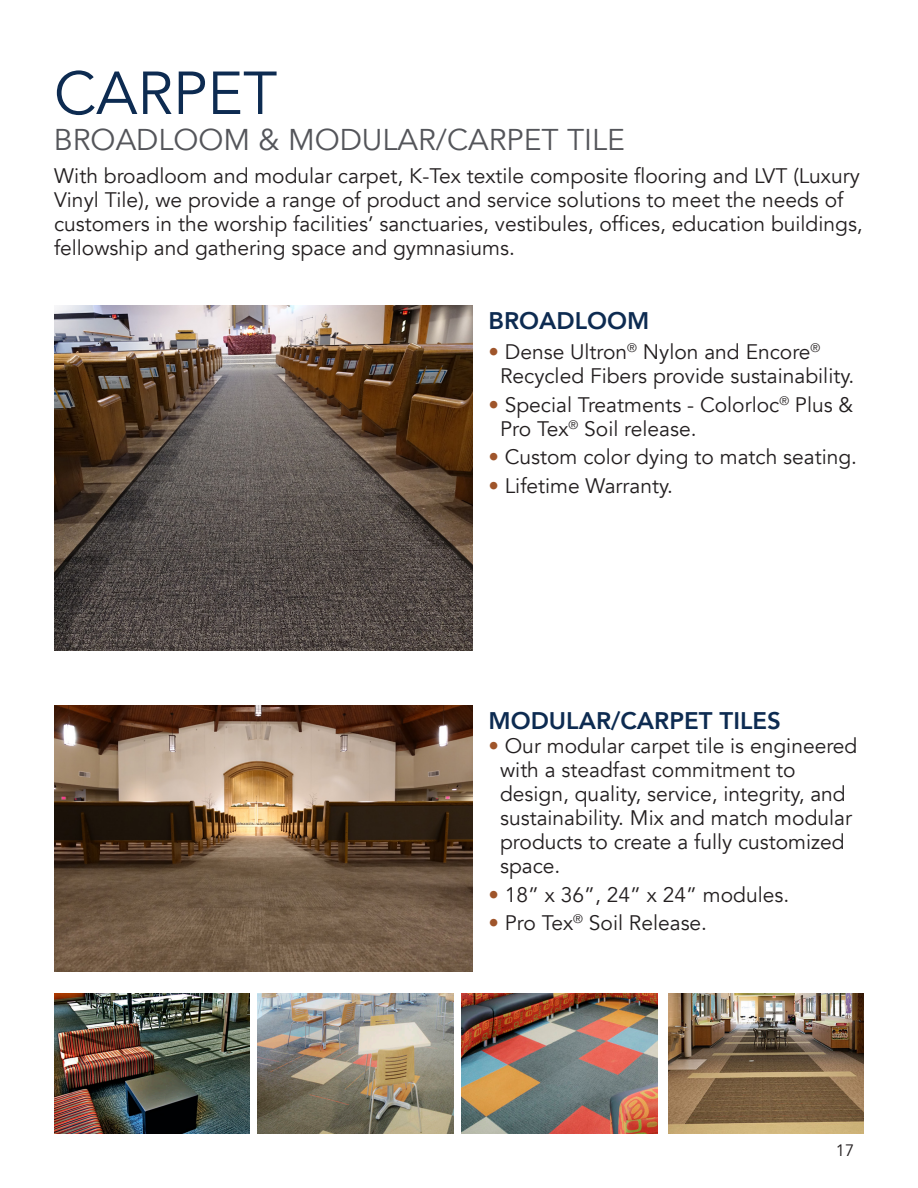
<style>
.page{position:relative;width:918px;height:1188px;background:#fff}
.page>*{position:absolute;margin:0;border:0;box-sizing:border-box;transform-origin:0 0}
.t1{font:60px "Avenir";color:#0d2b51}
.t2{font:30px "Avenir";color:#54555a}
.t3{font:800 24px "Avenir";color:#0d2b51}
.t4{font:21px/24px "Avenir";color:#231f20}
.t5{font:16.5px "Avenir";color:#231f20}
.s1{color:#9f552b}
</style>
<div class="page">
<img style="left:54px;top:305px;width:419px;height:345px">
<img style="left:54px;top:705px;width:419px;height:267px">
<img style="left:54px;top:994px;width:195px;height:140px">
<img style="left:258px;top:994px;width:195px;height:140px">
<img style="left:668px;top:994px;width:196px;height:140px">
<img style="left:462px;top:994px;width:195px;height:140px">
<p class="t1" style="left:54px;top:58px;width:225px">CARPET</p>
<p class="t2" style="left:54px;top:122px;width:573px">BROADLOOM &amp; MODULAR/CARPET TILE</p>
<p class="t4" style="left:54px;top:164px;width:810px">With broadloom and modular carpet, K-Tex textile composite flooring and LVT (Luxury Vinyl Tile), we provide a range of product and service solutions to meet the needs of customers in the worship facilities’ sanctuaries, vestibules, offices, education buildings, fellowship and gathering space and gymnasiums.</p>
<p class="t3" style="left:488px;top:302px;width:162px">BROADLOOM</p>
<p class="t4" style="left:488px;top:340px;width:333px"><span class="s1">•</span> Dense Ultron<sup>®</sup> Nylon and Encore<sup>®</sup></p>
<p class="t4" style="left:500px;top:364px;width:356px">Recycled Fibers provide sustainability.</p>
<p class="t4" style="left:488px;top:393px;width:366px"><span class="s1">•</span> Special Treatments - Colorloc<sup>®</sup> Plus &amp;</p>
<p class="t4" style="left:500px;top:417px;width:198px">Pro Tex<sup>®</sup> Soil release.</p>
<p class="t4" style="left:488px;top:445px;width:370px"><span class="s1">•</span> Custom color dying to match seating.</p>
<p class="t4" style="left:488px;top:474px;width:186px"><span class="s1">•</span> Lifetime Warranty.</p>
<p class="t3" style="left:488px;top:702px;width:294px">MODULAR/CARPET TILES</p>
<p class="t4" style="left:488px;top:735px;width:370px"><span class="s1">•</span> Our modular carpet tile is engineered</p>
<p class="t4" style="left:500px;top:759px;width:297px">with a steadfast commitment to</p>
<p class="t4" style="left:500px;top:783px;width:347px">design, quality, service, integrity, and</p>
<p class="t4" style="left:500px;top:807px;width:353px">sustainability. Mix and match modular</p>
<p class="t4" style="left:500px;top:831px;width:346px">products to create a fully customized</p>
<p class="t4" style="left:500px;top:855px;width:62px">space.</p>
<p class="t4" style="left:488px;top:883px;width:302px"><span class="s1">•</span> 18” x 36”, 24” x 24” modules.</p>
<p class="t4" style="left:488px;top:912px;width:220px"><span class="s1">•</span> Pro Tex<sup>®</sup> Soil Release.</p>
<p class="t5" style="left:836px;top:1140px;width:20px">17</p>
</div>
